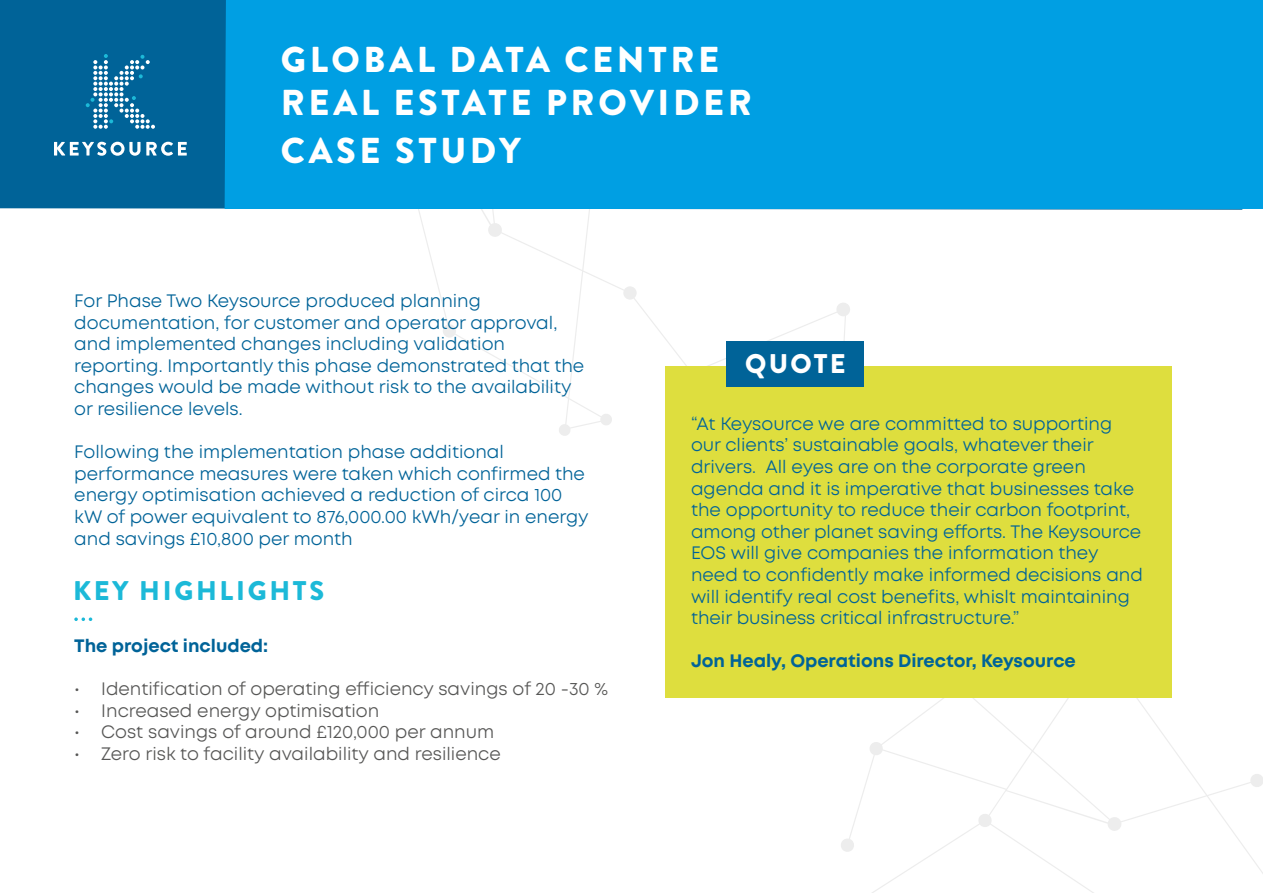
<style>
.page{position:relative;width:1263px;height:893px;background:#fff}
.page>*{position:absolute;margin:0;border:0;box-sizing:border-box;transform-origin:0 0}
.t1{font:900 36px/43.2px "Brandon Grotesque";letter-spacing:.1em;color:#fff}
.t2{font:900 27px "Brandon Grotesque";letter-spacing:.1em;color:#1cb9d8}
.t3{font:900 27px "Brandon Grotesque";letter-spacing:.08em;color:#fff}
.t4{font:18px/21.6px "Mont";color:#006398}
.t5{font:18px "Mont";color:#575756}
.t6{font:700 18px "Mont";color:#006398}
</style>
<div class="page">
<svg style="left:841px;top:641px;width:422px;height:252px"></svg>
<svg style="left:418px;top:210px;width:432px;height:226px"></svg>
<div style="left:0;top:0;width:1242px;height:210px;background:#006398"></div>
<svg style="left:54px;top:142px;width:86px;height:14px"></svg>
<svg style="left:146px;top:142px;width:41px;height:14px"></svg>
<svg style="left:86px;top:54px;width:69px;height:75px;background:#3282ac"></svg>
<div style="left:665px;top:367px;width:506px;height:331px;background:#dede3e"></div>
<div style="left:726px;top:341px;width:138px;height:45px;background:#006398"></div>
<svg style="left:74px;top:617px;width:18px;height:4px"></svg>
<div style="left:225px;top:0;width:1038px;height:209px;background:#009fe3"></div>
<h1 class="t1" style="left:281px;top:38px;width:472px">GLOBAL DATA CENTRE<br>REAL ESTATE PROVIDER</h1>
<h1 class="t1" style="left:281px;top:130px;width:241px">CASE STUDY</h1>
<p class="t4" style="left:74px;top:290px;width:511px">For Phase Two Keysource produced planning documentation, for customer and operator approval, and implemented changes including validation reporting. Importantly this phase demonstrated that the changes would be made without risk to the availability or resilience levels.</p>
<p class="t4" style="left:74px;top:441px;width:516px">Following the implementation phase additional performance measures were taken which confirmed the energy optimisation achieved a reduction of circa 100 kW of power equivalent to 876,000.00 kWh/year in energy and savings £10,800 per month</p>
<h2 class="t2" style="left:73px;top:572px;width:253px">KEY HIGHLIGHTS</h2>
<p class="t6" style="left:74px;top:634px;width:195px">The project included:</p>
<p class="t5" style="left:74px;top:677px;width:535px">• Identification of operating efficiency savings of 20 -30 %</p>
<p class="t5" style="left:74px;top:699px;width:306px">• Increased energy optimisation</p>
<p class="t5" style="left:74px;top:720px;width:421px">• Cost savings of around £120,000 per annum</p>
<p class="t5" style="left:74px;top:742px;width:428px">• Zero risk to facility availability and resilience</p>
<h2 class="t3" style="left:745px;top:345px;width:102px">QUOTE</h2>
<p class="t4" style="left:691px;top:413px;width:453px">“At Keysource we are committed to supporting our clients’ sustainable goals, whatever their drivers. All eyes are on the corporate green agenda and it is imperative that businesses take the opportunity to reduce their carbon footprint, among other planet saving efforts. The Keysource EOS will give companies the information they need to confidently make informed decisions and will identify real cost benefits, whislt maintaining their business critical infrastructure.”</p>
<p class="t6" style="left:691px;top:649px;width:386px">Jon Healy, Operations Director, Keysource</p>
</div>
